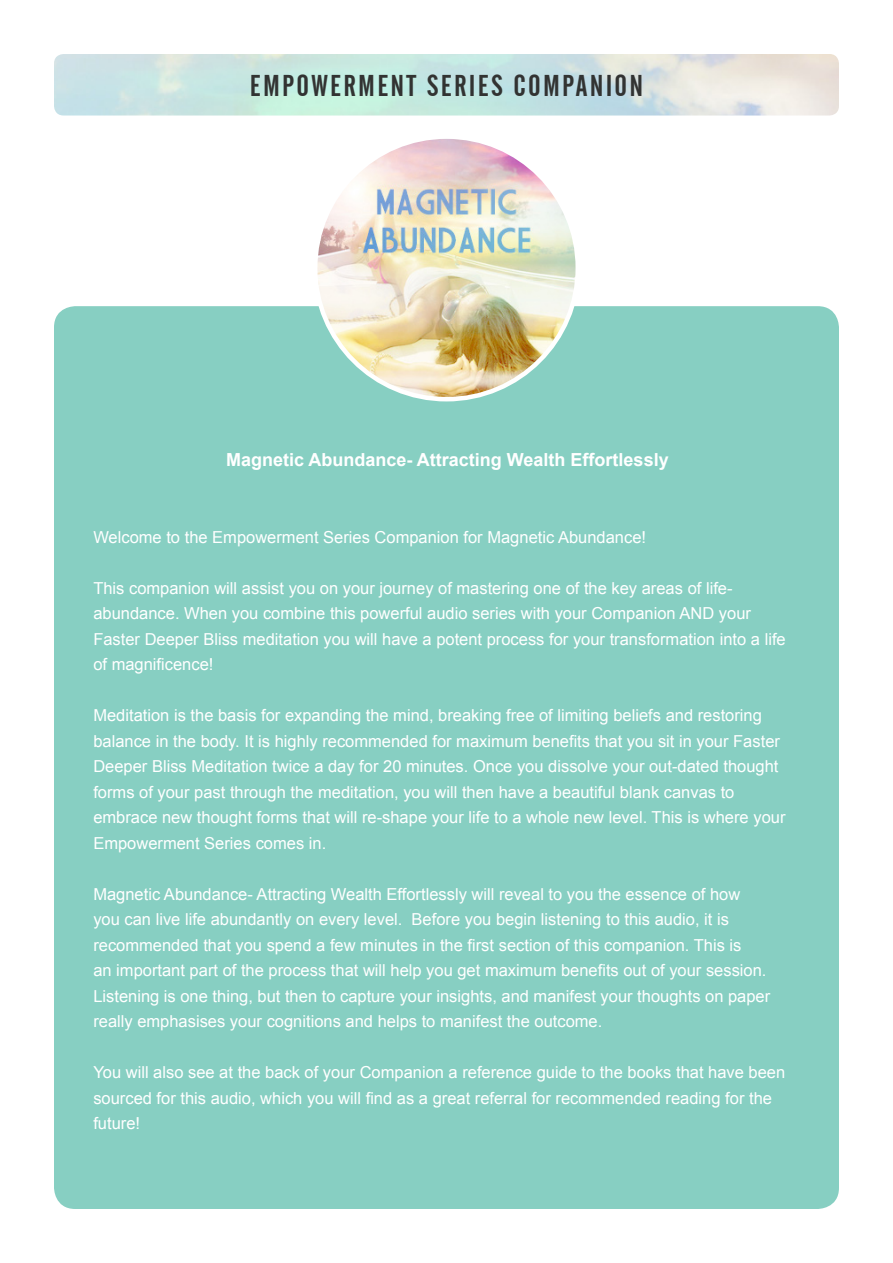
<style>
.page{position:relative;width:893px;height:1263px;background:#fff}
.page>*{position:absolute;margin:0;border:0;box-sizing:border-box;transform-origin:0 0}
.t1{font:30px "Alternate Gothic No 2 BT";letter-spacing:.075em;color:#323332}
.hyphenation{font:700 18px "Arial";color:#fff}
.hyphenation-2{font:16.5px/25.5px "Arial";color:#fff}
</style>
<div class="page">
<div style="left:54px;top:306px;width:785px;height:903px;background:#87cfc2;border-radius:21px"></div>
<img style="left:315px;top:137px;width:263px;height:262px;border-radius:131px">
<p class="t1" style="left:250px;top:69px;width:395px">EMPOWERMENT SERIES COMPANION</p>
<p class="hyphenation" style="left:226px;top:448px;width:444px">Magnetic Abundance- Attracting Wealth Effortlessly</p>
<p class="hyphenation-2" style="left:93px;top:524px;width:554px">Welcome to the Empowerment Series Companion for Magnetic Abundance!</p>
<p class="hyphenation-2" style="left:93px;top:575px;width:694px">This companion will assist you on your journey of mastering one of the key areas of life&shy;abundance. When you combine this powerful audio series with your Companion AND your Faster Deeper Bliss meditation you will have a potent process for your transformation into a life of magnificence!</p>
<p class="hyphenation-2" style="left:93px;top:703px;width:694px">Meditation is the basis for expanding the mind, breaking free of limiting beliefs and restoring balance in the body. It is highly recommended for maximum benefits that you sit in your Faster Deeper Bliss Meditation twice a day for 20 minutes. Once you dissolve your out-dated thought forms of your past through the meditation, you will then have a beautiful blank canvas to embrace new thought forms that will re-shape your life to a whole new level. This is where your Empowerment Series comes in.</p>
<p class="hyphenation-2" style="left:93px;top:881px;width:678px">Magnetic Abundance- Attracting Wealth Effortlessly will reveal to you the essence of how you can live life abundantly on every level. Before you begin listening to this audio, it is recommended that you spend a few minutes in the first section of this companion. This is<br>an important part of the process that will help you get maximum benefits out of your session.<br>Listening is one thing, but then to capture your insights, and manifest your thoughts on paper really emphasises your cognitions and helps to manifest the outcome.</p>
<p class="hyphenation-2" style="left:93px;top:1060px;width:693px">You will also see at the back of your Companion a reference guide to the books that have been sourced for this audio, which you will find as a great referral for recommended reading for the future!</p>
</div>
